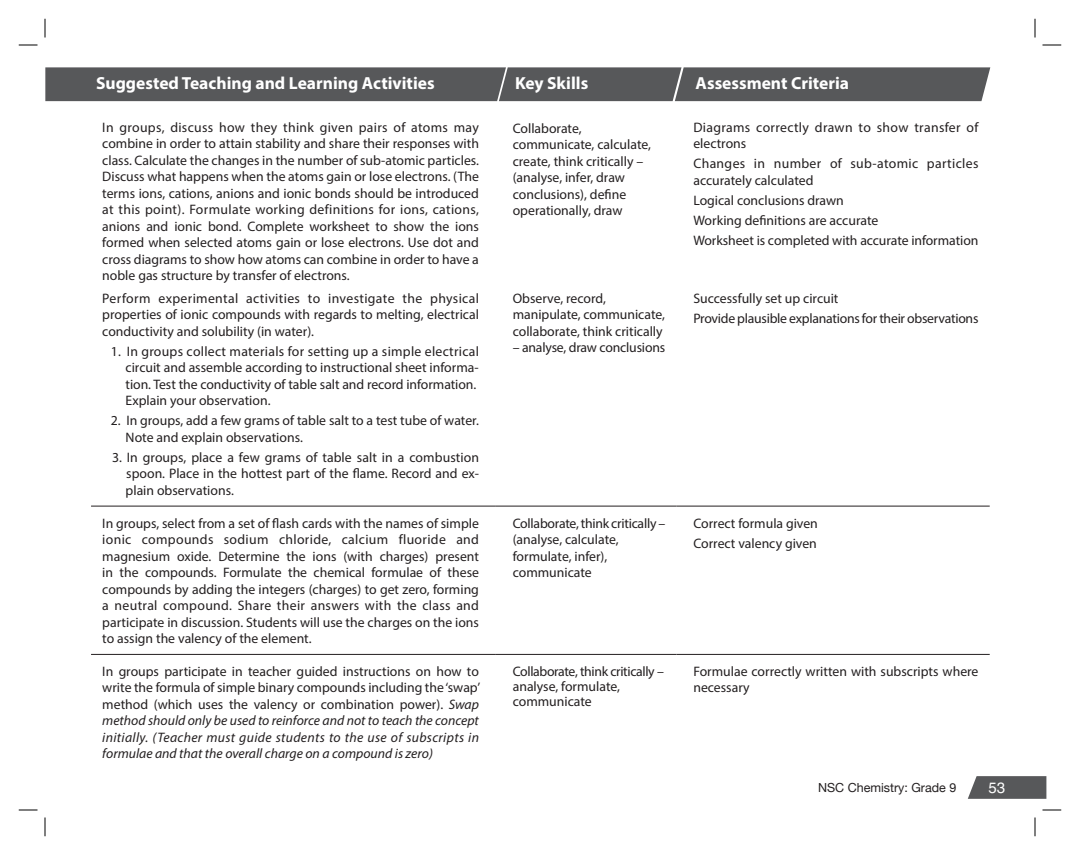
<style>
.page{position:relative;width:1080px;height:855px;background:#fff}
.page>*{position:absolute;margin:0;border:0;box-sizing:border-box;transform-origin:0 0}
.t1{font:700 17.5px "Myriad Pro";color:#fff}
.t2{font:15px "Helvetica";color:#fff}
.t3{font:13.75px/16.5px "Myriad Pro";color:#231f20}
.t4{font:13.75px "Myriad Pro";letter-spacing:.025em;color:#231f20}
.t5{font:13.75px/16.5px "Myriad Pro";letter-spacing:-.02em;color:#231f20}
.t6{font:italic 13.75px "Myriad Pro";letter-spacing:.025em;color:#231f20}
.t7{font:13.75px "Myriad Pro";letter-spacing:.02em;color:#231f20}
.t8{font:italic 13.75px "Myriad Pro";color:#231f20}
.t9{font:13.75px/15px "Myriad Pro";letter-spacing:-.025em;color:#231f20}
.t10{font:12.5px "Helvetica Neue";color:#231f20}
.s1{font-style:italic}
</style>
<div class="page">
<div style="left:45px;top:67px;width:945px;height:34px;background:#57585a"></div>
<hr style="left:91px;top:506px;width:405px;height:1px;background:#231f20">
<hr style="left:496px;top:506px;width:181px;height:1px;background:#231f20">
<hr style="left:677px;top:506px;width:313px;height:1px;background:#231f20">
<hr style="left:91px;top:654px;width:405px;height:1px;background:#231f20">
<hr style="left:496px;top:654px;width:181px;height:1px;background:#231f20">
<hr style="left:677px;top:654px;width:313px;height:1px;background:#231f20">
<svg style="left:968px;top:776px;width:78px;height:23px;background:#626264"></svg>
<svg style="left:19px;top:45px;width:19px;height:1px"></svg>
<svg style="left:1042px;top:45px;width:19px;height:1px"></svg>
<svg style="left:19px;top:810px;width:19px;height:1px"></svg>
<svg style="left:1042px;top:810px;width:19px;height:1px"></svg>
<svg style="left:45px;top:19px;width:1px;height:19px"></svg>
<svg style="left:45px;top:818px;width:1px;height:18px"></svg>
<svg style="left:1035px;top:19px;width:1px;height:19px"></svg>
<svg style="left:1035px;top:818px;width:1px;height:18px"></svg>
<p class="t1" style="left:96px;top:72px;width:340px">Suggested Teaching and Learning Activities</p>
<p class="t1" style="left:515px;top:72px;width:75px">Key Skills</p>
<p class="t1" style="left:696px;top:72px;width:155px">Assessment Criteria</p>
<p class="t4" style="left:102px;top:119px;width:378px">In groups, discuss how they think given pairs of atoms may</p>
<p class="t3" style="left:102px;top:135px;width:378px;text-align:justify">combine in order to attain stability and share their responses with class. Calculate the changes in the number of sub-atomic particles.<br>Discuss what happens when the atoms gain or lose electrons. (The terms ions, cations, anions and ionic bonds should be introduced at this point). Formulate working definitions for ions, cations,</p>
<p class="t3" style="left:102px;top:218px;width:378px;text-align:justify">anions and ionic bond. Complete worksheet to show the ions formed when selected atoms gain or lose electrons. Use dot and cross diagrams to show how atoms can combine in order to have a noble gas structure by transfer of electrons.</p>
<p class="t4" style="left:102px;top:290px;width:378px">Perform experimental activities to investigate the physical</p>
<p class="t3" style="left:102px;top:306px;width:378px">properties of ionic compounds with regards to melting, electrical conductivity and solubility (in water).</p>
<p class="t7" style="left:111px;top:343px;width:370px">1. In groups collect materials for setting up a simple electrical</p>
<p class="t3" style="left:126px;top:359px;width:355px">circuit and assemble according to instructional sheet informa-</p>
<p class="t3" style="left:126px;top:376px;width:352px">tion. Test the conductivity of table salt and record information.</p>
<p class="t3" style="left:126px;top:392px;width:146px">Explain your observation.</p>
<p class="t3" style="left:111px;top:412px;width:370px">2. In groups, add a few grams of table salt to a test tube of water.</p>
<p class="t3" style="left:126px;top:429px;width:179px">Note and explain observations.</p>
<p class="t3" style="left:112px;top:449px;width:368px">3. In groups, place a few grams of table salt in a combustion</p>
<p class="t3" style="left:126px;top:465px;width:354px">spoon. Place in the hottest part of the flame. Record and ex-</p>
<p class="t3" style="left:126px;top:482px;width:110px">plain observations.</p>
<p class="t4" style="left:693px;top:119px;width:287px">Diagrams correctly drawn to show transfer of</p>
<p class="t3" style="left:693px;top:135px;width:54px">electrons</p>
<p class="t4" style="left:693px;top:155px;width:287px">Changes in number of sub-atomic particles</p>
<p class="t3" style="left:693px;top:172px;width:122px">accurately calculated</p>
<p class="t3" style="left:693px;top:192px;width:152px">Logical conclusions drawn</p>
<p class="t3" style="left:693px;top:212px;width:186px">Working definitions are accurate</p>
<p class="t3" style="left:693px;top:232px;width:287px">Worksheet is completed with accurate information</p>
<p class="t3" style="left:513px;top:120px;width:70px">Collaborate,</p>
<p class="t3" style="left:513px;top:136px;width:140px">communicate, calculate, create, think critically – (analyse, infer, draw</p>
<p class="t3" style="left:513px;top:186px;width:115px">conclusions), define</p>
<p class="t3" style="left:513px;top:202px;width:111px">operationally, draw</p>
<p class="t3" style="left:513px;top:289px;width:95px">Observe, record,</p>
<p class="t3" style="left:513px;top:306px;width:154px">manipulate, communicate, collaborate, think critically</p>
<p class="t3" style="left:513px;top:339px;width:154px">– analyse, draw conclusions</p>
<p class="t3" style="left:693px;top:290px;width:147px">Successfully set up circuit</p>
<p class="t5" style="left:693px;top:310px;width:287px">Provide plausible explanations for their observations</p>
<p class="t3" style="left:102px;top:515px;width:378px">In groups, select from a set of flash cards with the names of simple</p>
<p class="t4" style="left:102px;top:531px;width:378px">ionic compounds sodium chloride, calcium fluoride and</p>
<p class="t3" style="left:102px;top:548px;width:378px">magnesium oxide. Determine the ions (with charges) present</p>
<p class="t3" style="left:102px;top:564px;width:378px">in the compounds. Formulate the chemical formulae of these</p>
<p class="t3" style="left:102px;top:581px;width:378px">compounds by adding the integers (charges) to get zero, forming</p>
<p class="t4" style="left:102px;top:597px;width:378px">a neutral compound. Share their answers with the class and</p>
<p class="t3" style="left:102px;top:614px;width:378px">participate in discussion. Students will use the charges on the ions to assign the valency of the element.</p>
<p class="t3" style="left:102px;top:663px;width:379px;text-align:justify">In groups participate in teacher guided instructions on how to write the formula of simple binary compounds including the ‘swap’ method (which uses the valency or combination power). <span class="s1">Swap method should only be used to reinforce and not to teach the concept</span></p>
<p class="t6" style="left:102px;top:729px;width:378px">initially. (Teacher must guide students to the use of subscripts in</p>
<p class="t8" style="left:102px;top:745px;width:332px">formulae and that the overall charge on a compound is zero)</p>
<p class="t5" style="left:513px;top:515px;width:154px">Collaborate, think critically – (analyse, calculate,</p>
<p class="t3" style="left:513px;top:548px;width:96px">formulate, infer),</p>
<p class="t3" style="left:513px;top:564px;width:81px">communicate</p>
<p class="t3" style="left:693px;top:515px;width:126px">Correct formula given</p>
<p class="t3" style="left:693px;top:535px;width:125px">Correct valency given</p>
<p class="t9" style="left:513px;top:664px;width:153px">Collaborate, think critically – analyse, formulate,</p>
<p class="t3" style="left:513px;top:693px;width:81px">communicate</p>
<p class="t3" style="left:693px;top:663px;width:287px">Formulae correctly written with subscripts where necessary</p>
<p class="t10" style="left:818px;top:780px;width:140px">NSC Chemistry: Grade 9</p>
<p class="t2" style="left:988px;top:779px;width:18px">53</p>
</div>
